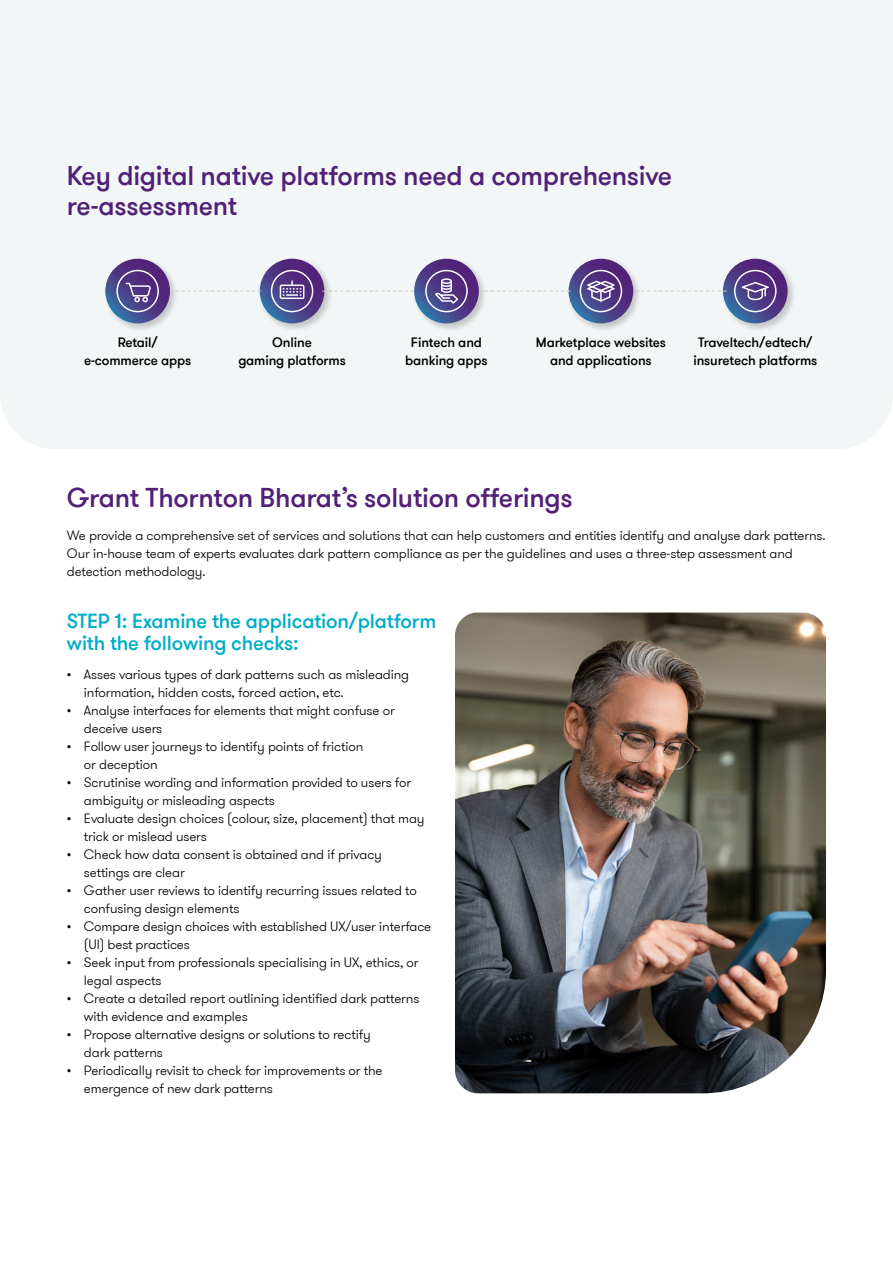
<style>
.page{position:relative;width:893px;height:1263px;background:#fff}
.page>*{position:absolute;margin:0;border:0;box-sizing:border-box;transform-origin:0 0}
._03_Headline_three_MEDIUM_18pt{font:500 27px/30px "GT Walsheim Pro";letter-spacing:-.01em;color:#512178}
._04_Headline_four_Medium_13_5pt{font:500 20.25px/22.5px "GT Walsheim Pro";letter-spacing:-.01em;color:#00adc7}
._11_Body_text{font:300 13.5px/18px "GT Walsheim Pro";letter-spacing:-.01em;color:#000}
._11_Body_text-2{font:500 13.5px/18px "GT Walsheim Pro";letter-spacing:-.01em;color:#000;text-align:center}
</style>
<div class="page">
<div style="left:0;top:0;width:893px;height:449px;background:#f3f6f6"></div>
<div style="left:103px;top:257px;width:76px;height:75px;background:#000;opacity:.2"></div>
<svg style="left:105px;top:259px;width:65px;height:64px"></svg>
<div style="left:412px;top:257px;width:76px;height:75px;background:#000;opacity:.2"></div>
<svg style="left:414px;top:259px;width:65px;height:64px"></svg>
<div style="left:721px;top:257px;width:75px;height:75px;background:#000;opacity:.2"></div>
<svg style="left:723px;top:259px;width:65px;height:64px"></svg>
<svg style="left:116px;top:270px;width:43px;height:42px;background:#6b5a99"></svg>
<svg style="left:425px;top:270px;width:43px;height:42px;background:#71619d"></svg>
<div style="left:258px;top:257px;width:75px;height:75px;background:#000;opacity:.2"></div>
<svg style="left:260px;top:259px;width:64px;height:64px"></svg>
<div style="left:566px;top:257px;width:76px;height:75px;background:#000;opacity:.2"></div>
<svg style="left:569px;top:259px;width:64px;height:64px"></svg>
<svg style="left:271px;top:270px;width:42px;height:42px;background:#6f5e9b"></svg>
<svg style="left:580px;top:270px;width:42px;height:42px;background:#74649f"></svg>
<svg style="left:734px;top:270px;width:43px;height:42px;background:#6c5b99"></svg>
<svg style="left:170px;top:291px;width:91px;height:1px"></svg>
<svg style="left:323px;top:291px;width:91px;height:1px"></svg>
<svg style="left:479px;top:291px;width:91px;height:1px"></svg>
<svg style="left:636px;top:291px;width:91px;height:1px"></svg>
<img style="left:455px;top:612px;width:371px;height:481px">
<p class="_03_Headline_three_MEDIUM_18pt" style="left:67px;top:161px;width:607px">Key digital native platforms need a comprehensive re-assessment</p>
<p class="_11_Body_text-2" style="left:84px;top:333px;width:109px">Retail/ e-commerce apps</p>
<p class="_11_Body_text-2" style="left:405px;top:333px;width:84px">Fintech and banking apps</p>
<p class="_11_Body_text-2" style="left:693px;top:333px;width:125px">Traveltech/edtech/ insuretech platforms</p>
<p class="_11_Body_text-2" style="left:238px;top:333px;width:109px">Online<br>gaming platforms</p>
<p class="_11_Body_text-2" style="left:536px;top:333px;width:132px">Marketplace websites and applications</p>
<p class="_03_Headline_three_MEDIUM_18pt" style="left:67px;top:483px;width:507px">Grant Thornton Bharat’s solution offerings</p>
<p class="_11_Body_text" style="left:67px;top:526px;width:760px">We provide a comprehensive set of services and solutions that can help customers and entities identify and analyse dark patterns.<br>Our in-house team of experts evaluates dark pattern compliance as per the guidelines and uses a three-step assessment and detection methodology.</p>
<p class="_04_Headline_four_Medium_13_5pt" style="left:67px;top:610px;width:371px">STEP 1: Examine the application/platform with the following checks:</p>
<p class="_11_Body_text" style="left:84px;top:666px;width:327px;text-indent:-17px">• Asses various types of dark patterns such as misleading information, hidden costs, forced action, etc.</p>
<p class="_11_Body_text" style="left:84px;top:702px;width:312px;text-indent:-17px">• Analyse interfaces for elements that might confuse or deceive users</p>
<p class="_11_Body_text" style="left:84px;top:738px;width:281px;text-indent:-17px">• Follow user journeys to identify points of friction or deception</p>
<p class="_11_Body_text" style="left:84px;top:774px;width:329px;text-indent:-17px">• Scrutinise wording and information provided to users for ambiguity or misleading aspects</p>
<p class="_11_Body_text" style="left:84px;top:810px;width:342px;text-indent:-17px">• Evaluate design choices (colour, size, placement) that may trick or mislead users</p>
<p class="_11_Body_text" style="left:84px;top:846px;width:299px;text-indent:-17px">• Check how data consent is obtained and if privacy settings are clear</p>
<p class="_11_Body_text" style="left:84px;top:882px;width:334px;text-indent:-17px">• Gather user reviews to identify recurring issues related to confusing design elements</p>
<p class="_11_Body_text" style="left:84px;top:918px;width:349px;text-indent:-17px">• Compare design choices with established UX/user interface (UI) best practices</p>
<p class="_11_Body_text" style="left:84px;top:954px;width:336px;text-indent:-17px">• Seek input from professionals specialising in UX, ethics, or legal aspects</p>
<p class="_11_Body_text" style="left:84px;top:990px;width:337px;text-indent:-17px">• Create a detailed report outlining identified dark patterns with evidence and examples</p>
<p class="_11_Body_text" style="left:84px;top:1026px;width:288px;text-indent:-17px">• Propose alternative designs or solutions to rectify dark patterns</p>
<p class="_11_Body_text" style="left:84px;top:1062px;width:300px;text-indent:-17px">• Periodically revisit to check for improvements or the emergence of new dark patterns</p>
</div>
